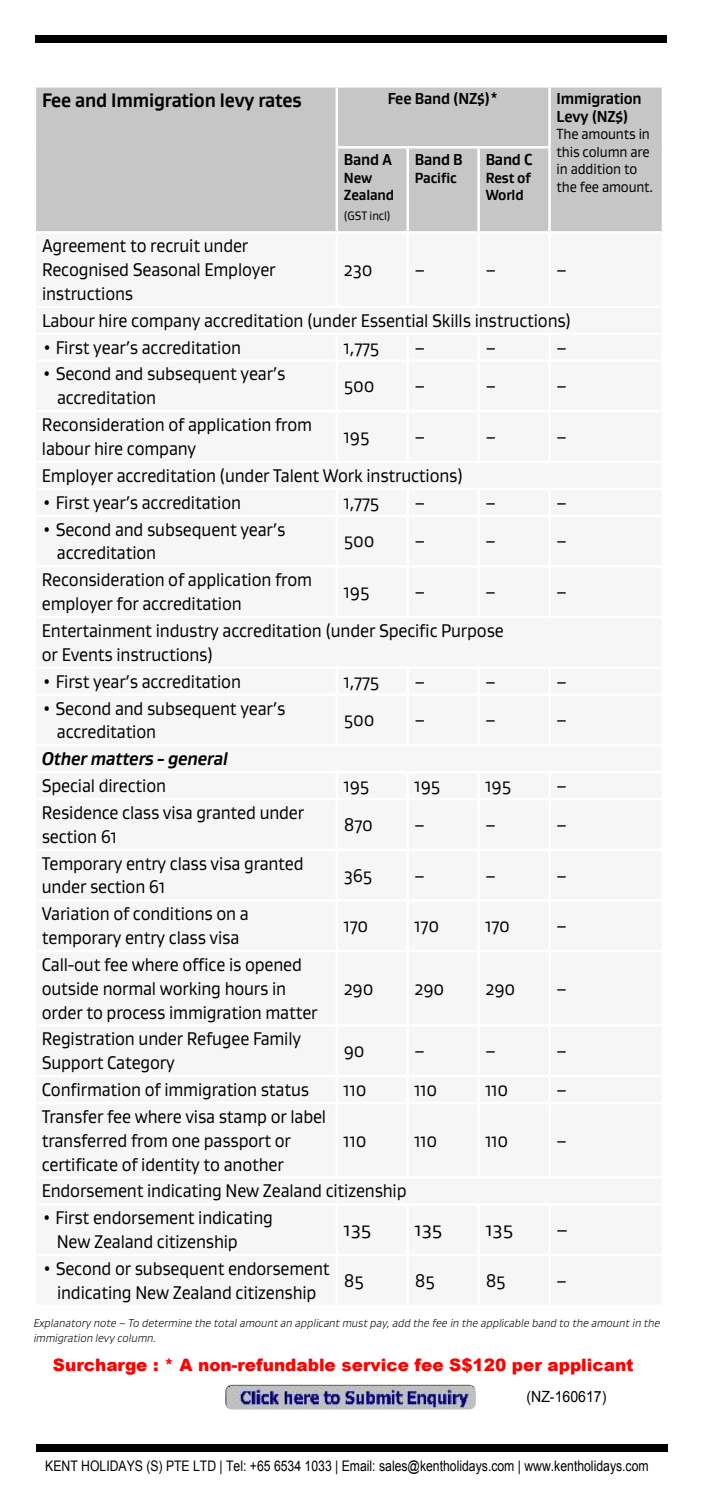
<style>
.page{position:relative;width:702px;height:1489px;background:#fff}
.page>*{position:absolute;margin:0;border:0;box-sizing:border-box;transform-origin:0 0}
.t1{font:700 20px "Gustan";letter-spacing:-.01em;color:#000;scale:.9 1}
.t2{font:18.75px/23.8px "Gustan";letter-spacing:-.01em;color:#000;scale:.9 1}
.t3{font:italic 700 18.75px "Gustan";letter-spacing:-.01em;color:#000;scale:.9 1}
.t4{font:18.75px "Gustan";letter-spacing:-.01em;color:#000}
.t5{font:900 17.25px "Arial";color:#f00}
.t6{font:700 16.25px/17.5px "Gustan";letter-spacing:-.01em;color:#000;scale:.9 1}
.t7{font:15.5px "Arial";color:#000;scale:.91 1}
.t8{font:15px/17.5px "Gustan";letter-spacing:-.01em;color:#000;scale:.9 1}
.t9{font:700 15px/17.5px "Gustan";letter-spacing:-.01em;color:#000;scale:.9 1}
.t10{font:14.5px "Arial";color:#000;scale:.84 1}
.t11{font:12.5px "Gustan";letter-spacing:-.01em;color:#000;scale:.9 1}
.t12{font:italic 300 11.75px/15px "Gustan";color:#000;scale:.94 1}
</style>
<div class="page">
<div style="left:35px;top:35px;width:631px;height:7px;background:#000"></div>
<div style="left:36px;top:88px;width:625px;height:143px;background:#c6c6c6"></div>
<hr style="left:335px;top:88px;width:3px;height:58px;background:#fff">
<hr style="left:548px;top:88px;width:2px;height:58px;background:#fff">
<hr style="left:335px;top:146px;width:72px;height:2px;background:#fff">
<hr style="left:335px;top:148px;width:3px;height:83px;background:#fff">
<hr style="left:407px;top:146px;width:71px;height:2px;background:#fff">
<hr style="left:406px;top:148px;width:3px;height:83px;background:#fff">
<hr style="left:478px;top:146px;width:72px;height:2px;background:#fff">
<hr style="left:477px;top:148px;width:3px;height:83px;background:#fff">
<hr style="left:548px;top:148px;width:2px;height:83px;background:#fff">
<div style="left:37px;top:1444px;width:630px;height:7px;background:#000"></div>
<img style="left:225px;top:1384px;width:250px;height:25px">
<p class="t1" style="left:42px;top:87px;width:290px">Fee and Immigration levy rates</p>
<p class="t6" style="left:388px;top:90px;width:124px">Fee Band (NZ$)*</p>
<p class="t6" style="left:556px;top:90px;width:96px">Immigration<br>Levy (NZ$)</p>
<p class="t8" style="left:556px;top:125px;width:109px">The amounts in this column are in addition to the fee amount.</p>
<p class="t6" style="left:485px;top:151px;width:54px">Band C</p>
<p class="t9" style="left:485px;top:169px;width:52px">Rest of<br>World</p>
<p class="t6" style="left:344px;top:151px;width:55px">Band A</p>
<p class="t9" style="left:344px;top:169px;width:57px">New<br>Zealand</p>
<p class="t11" style="left:344px;top:208px;width:53px">(GST incl)</p>
<p class="t6" style="left:415px;top:151px;width:55px">Band B</p>
<p class="t9" style="left:415px;top:169px;width:48px">Pacific</p>
<p class="t2" style="left:42px;top:233px;width:261px">Agreement to recruit under<br>Recognised Seasonal Employer instructions</p>
<p class="t2" style="left:344px;top:257px;width:33px">230</p>
<p class="t2" style="left:415px;top:257px;width:13px">–</p>
<p class="t2" style="left:485px;top:257px;width:13px">–</p>
<p class="t2" style="left:556px;top:257px;width:13px">–</p>
<p class="t2" style="left:42px;top:308px;width:589px">Labour hire company accreditation (under Essential Skills instructions)</p>
<p class="t2" style="left:42px;top:335px;width:223px">• First year’s accreditation</p>
<p class="t2" style="left:344px;top:335px;width:41px">1,775</p>
<p class="t2" style="left:415px;top:335px;width:13px">–</p>
<p class="t2" style="left:485px;top:335px;width:13px">–</p>
<p class="t2" style="left:556px;top:335px;width:13px">–</p>
<p class="t2" style="left:57px;top:361px;width:255px;text-indent:-15px">• Second and subsequent year’s accreditation</p>
<p class="t2" style="left:344px;top:373px;width:36px">500</p>
<p class="t2" style="left:415px;top:373px;width:13px">–</p>
<p class="t2" style="left:485px;top:373px;width:13px">–</p>
<p class="t2" style="left:556px;top:373px;width:13px">–</p>
<p class="t2" style="left:42px;top:412px;width:302px">Reconsideration of application from labour hire company</p>
<p class="t2" style="left:344px;top:424px;width:30px">195</p>
<p class="t2" style="left:415px;top:424px;width:13px">–</p>
<p class="t2" style="left:485px;top:424px;width:13px">–</p>
<p class="t2" style="left:556px;top:424px;width:13px">–</p>
<p class="t2" style="left:42px;top:463px;width:469px">Employer accreditation (under Talent Work instructions)</p>
<p class="t2" style="left:42px;top:490px;width:223px">• First year’s accreditation</p>
<p class="t2" style="left:344px;top:490px;width:41px">1,775</p>
<p class="t2" style="left:414px;top:490px;width:13px">–</p>
<p class="t2" style="left:485px;top:490px;width:13px">–</p>
<p class="t2" style="left:556px;top:490px;width:13px">–</p>
<p class="t2" style="left:57px;top:516px;width:255px;text-indent:-15px">• Second and subsequent year’s accreditation</p>
<p class="t2" style="left:344px;top:528px;width:36px">500</p>
<p class="t2" style="left:414px;top:528px;width:13px">–</p>
<p class="t2" style="left:485px;top:528px;width:13px">–</p>
<p class="t2" style="left:556px;top:528px;width:13px">–</p>
<p class="t2" style="left:42px;top:567px;width:302px">Reconsideration of application from employer for accreditation</p>
<p class="t2" style="left:344px;top:579px;width:30px">195</p>
<p class="t2" style="left:414px;top:579px;width:13px">–</p>
<p class="t2" style="left:485px;top:579px;width:13px">–</p>
<p class="t2" style="left:556px;top:579px;width:13px">–</p>
<p class="t2" style="left:42px;top:618px;width:515px">Entertainment industry accreditation (under Specific Purpose or Events instructions)</p>
<p class="t2" style="left:42px;top:668px;width:223px">• First year’s accreditation</p>
<p class="t2" style="left:344px;top:668px;width:41px">1,775</p>
<p class="t2" style="left:414px;top:668px;width:13px">–</p>
<p class="t2" style="left:485px;top:668px;width:13px">–</p>
<p class="t2" style="left:556px;top:668px;width:13px">–</p>
<p class="t2" style="left:57px;top:695px;width:255px;text-indent:-15px">• Second and subsequent year’s accreditation</p>
<p class="t2" style="left:344px;top:707px;width:36px">500</p>
<p class="t2" style="left:414px;top:707px;width:13px">–</p>
<p class="t2" style="left:485px;top:707px;width:13px">–</p>
<p class="t2" style="left:556px;top:707px;width:13px">–</p>
<p class="t3" style="left:42px;top:746px;width:208px">Other matters - general</p>
<p class="t2" style="left:42px;top:773px;width:139px">Special direction</p>
<p class="t2" style="left:344px;top:773px;width:30px">195</p>
<p class="t2" style="left:414px;top:773px;width:30px">195</p>
<p class="t2" style="left:485px;top:773px;width:30px">195</p>
<p class="t2" style="left:556px;top:773px;width:13px">–</p>
<p class="t2" style="left:42px;top:800px;width:293px">Residence class visa granted under section 61</p>
<p class="t2" style="left:344px;top:812px;width:34px">870</p>
<p class="t2" style="left:414px;top:812px;width:13px">–</p>
<p class="t2" style="left:485px;top:812px;width:13px">–</p>
<p class="t2" style="left:556px;top:812px;width:13px">–</p>
<p class="t2" style="left:42px;top:850px;width:292px">Temporary entry class visa granted under section 61</p>
<p class="t2" style="left:344px;top:862px;width:33px">365</p>
<p class="t2" style="left:414px;top:862px;width:13px">–</p>
<p class="t2" style="left:485px;top:862px;width:13px">–</p>
<p class="t2" style="left:556px;top:862px;width:13px">–</p>
<p class="t2" style="left:42px;top:901px;width:231px">Variation of conditions on a temporary entry class visa</p>
<p class="t2" style="left:344px;top:913px;width:29px">170</p>
<p class="t2" style="left:414px;top:913px;width:29px">170</p>
<p class="t2" style="left:485px;top:913px;width:29px">170</p>
<p class="t2" style="left:556px;top:913px;width:13px">–</p>
<p class="t2" style="left:42px;top:952px;width:308px">Call-out fee where office is opened outside normal working hours in order to process immigration matter</p>
<p class="t2" style="left:42px;top:1026px;width:290px">Registration under Refugee Family<br>Support Category</p>
<p class="t2" style="left:343px;top:975px;width:35px">290</p>
<p class="t2" style="left:414px;top:975px;width:35px">290</p>
<p class="t2" style="left:485px;top:975px;width:35px">290</p>
<p class="t2" style="left:556px;top:975px;width:13px">–</p>
<p class="t2" style="left:343px;top:1038px;width:25px">90</p>
<p class="t2" style="left:414px;top:1038px;width:13px">–</p>
<p class="t2" style="left:485px;top:1038px;width:13px">–</p>
<p class="t2" style="left:556px;top:1038px;width:13px">–</p>
<p class="t2" style="left:42px;top:1077px;width:298px">Confirmation of immigration status</p>
<p class="t2" style="left:343px;top:1077px;width:27px">110</p>
<p class="t2" style="left:414px;top:1077px;width:27px">110</p>
<p class="t2" style="left:485px;top:1077px;width:27px">110</p>
<p class="t2" style="left:556px;top:1077px;width:13px">–</p>
<p class="t2" style="left:42px;top:1104px;width:317px">Transfer fee where visa stamp or label transferred from one passport or certificate of identity to another</p>
<p class="t2" style="left:343px;top:1127px;width:27px">110</p>
<p class="t2" style="left:414px;top:1127px;width:27px">110</p>
<p class="t2" style="left:485px;top:1127px;width:27px">110</p>
<p class="t2" style="left:556px;top:1127px;width:13px">–</p>
<p class="t2" style="left:42px;top:1178px;width:407px">Endorsement indicating New Zealand citizenship</p>
<p class="t2" style="left:57px;top:1205px;width:242px;text-indent:-15px">• First endorsement indicating<br>New Zealand citizenship</p>
<p class="t4" style="left:344px;top:1217px;width:29px">135</p>
<p class="t4" style="left:415px;top:1217px;width:29px">135</p>
<p class="t4" style="left:485px;top:1217px;width:29px">135</p>
<p class="t4" style="left:556px;top:1217px;width:13px">–</p>
<p class="t2" style="left:42px;top:1255px;width:321px;text-align:center">• Second or subsequent endorsement indicating New Zealand citizenship</p>
<p class="t2" style="left:344px;top:1267px;width:24px">85</p>
<p class="t2" style="left:415px;top:1267px;width:24px">85</p>
<p class="t2" style="left:485px;top:1267px;width:24px">85</p>
<p class="t2" style="left:556px;top:1267px;width:13px">–</p>
<p class="t12" style="left:34px;top:1315px;width:668px">Explanatory note – To determine the total amount an applicant must pay, add the fee in the applicable band to the amount in the immigration levy column.</p>
<p class="t5" style="left:53px;top:1358px;width:582px">Surcharge : * A non-refundable service fee S$120 per applicant</p>
<p class="t7" style="left:526px;top:1387px;width:89px">(NZ-160617)</p>
<p class="t10" style="left:45px;top:1457px;width:719px">KENT HOLIDAYS (S) PTE LTD | Tel: +65 6534 1033 | Email: sales@kentholidays.com | www.kentholidays.com</p>
</div>
